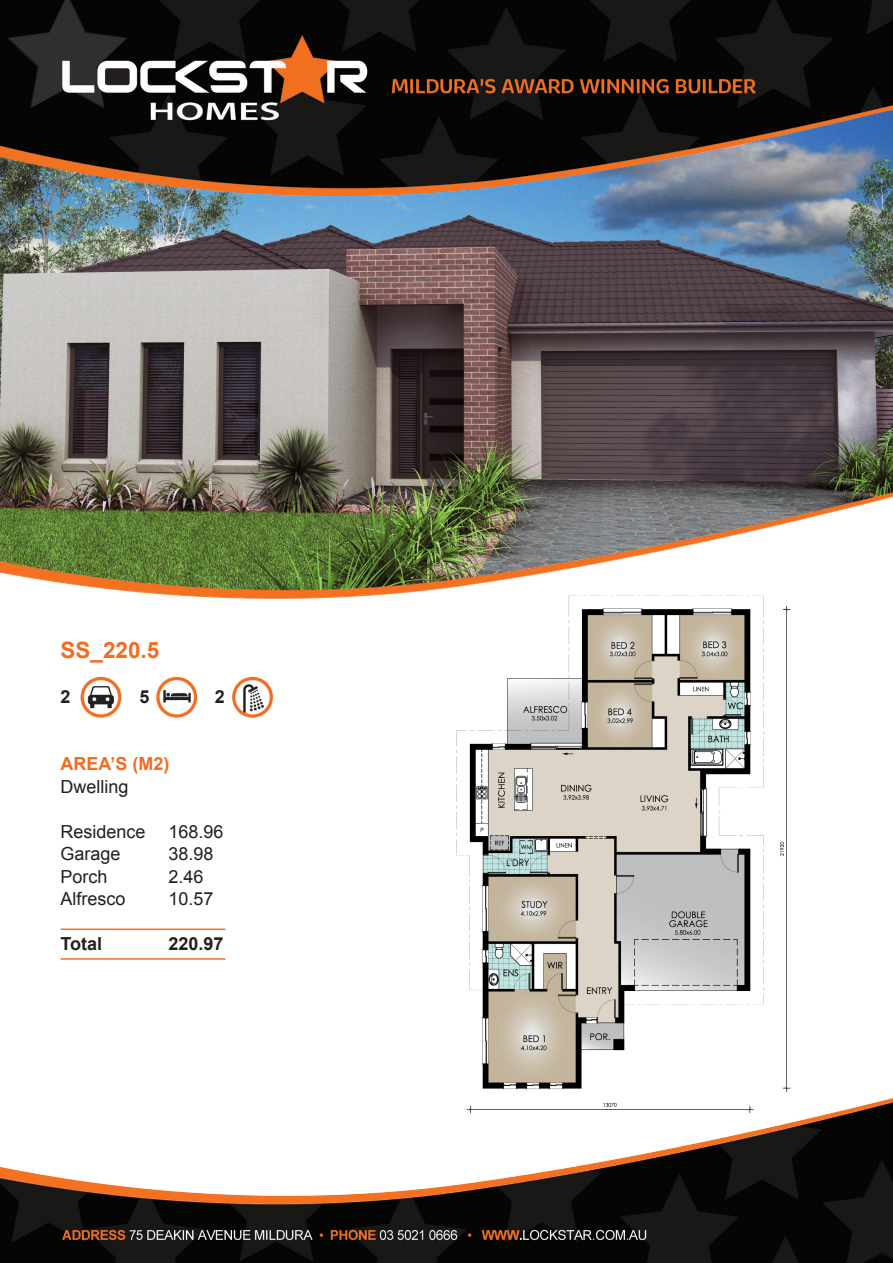
<style>
.page{position:relative;width:893px;height:1263px;background:#fff}
.page>*{position:absolute;margin:0;border:0;box-sizing:border-box;transform-origin:0 0}
.t1{font:700 22.5px "Arial";color:#f26c21}
.t2{font:18px "Arial";color:#231f20}
.t3{font:700 18px "Arial";color:#231f20}
.t4{font:700 18px "Arial";color:#f26c21}
</style>
<div class="page">
<img style="left:0;top:0;width:893px;height:1263px">
<img style="left:0;top:111px;width:893px;height:484px">
<img style="left:456px;top:595px;width:335px;height:518px">
<hr style="left:61px;top:928px;width:164px;height:2px;background:#f26c21">
<hr style="left:61px;top:958px;width:164px;height:2px;background:#f26c21">
<p class="t1" style="left:61px;top:635px;width:100px">SS_220.5</p>
<p class="t3" style="left:61px;top:684px;width:12px">2</p>
<p class="t3" style="left:140px;top:684px;width:12px">5</p>
<p class="t3" style="left:215px;top:684px;width:12px">2</p>
<p class="t4" style="left:61px;top:752px;width:111px">AREA’S (M2)</p>
<p class="t2" style="left:61px;top:774px;width:70px">Dwelling</p>
<p class="t2" style="left:61px;top:819px;width:87px">Residence</p>
<p class="t2" style="left:169px;top:819px;width:57px">168.96</p>
<p class="t2" style="left:61px;top:842px;width:62px">Garage</p>
<p class="t2" style="left:169px;top:842px;width:47px">38.98</p>
<p class="t2" style="left:61px;top:864px;width:49px">Porch</p>
<p class="t2" style="left:169px;top:864px;width:37px">2.46</p>
<p class="t2" style="left:61px;top:887px;width:67px">Alfresco</p>
<p class="t2" style="left:169px;top:887px;width:47px">10.57</p>
<p class="t3" style="left:61px;top:932px;width:43px">Total</p>
<p class="t3" style="left:169px;top:932px;width:57px">220.97</p>
</div>
